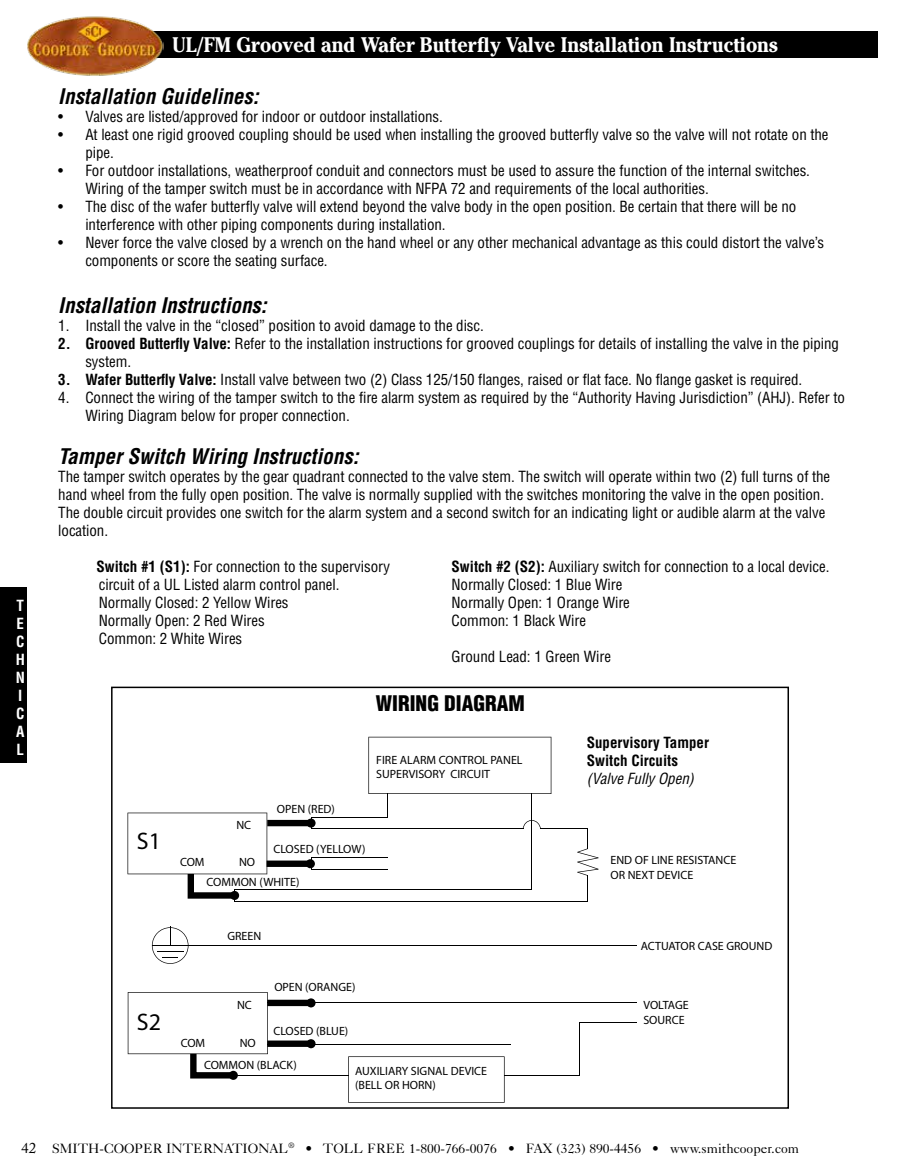
<style>
.page{position:relative;width:905px;height:1175px;background:#fff}
.page>*{position:absolute;margin:0;border:0;box-sizing:border-box;transform-origin:0 0}
.t1{font:24px "Myriad Pro";color:#000}
.t2{font:italic 700 condensed 21px "Helvetica LT Std";color:#000}
.t3{font:700 21px "Cheltenham Std";color:#fff;scale:.92 1}
.t4{font:900 condensed 21px "Helvetica LT Std";color:#000}
.t5{font:condensed 15px/18px "Helvetica LT Std";letter-spacing:-.005em;color:#000}
.t6{font:700 condensed 15px/18px "Helvetica LT Std";color:#000}
.t7{font:italic condensed 15px "Helvetica LT Std";color:#000}
.t8{font:700 condensed 15px/18px "Helvetica LT Std";color:#fff}
.t9{font:15px "Adobe Caslon Pro";color:#000}
.t10{font:13.5px "Caslon 540 LT Std";color:#000}
.t11{font:12px/14.4px "Myriad Pro";color:#000}
.s1{font-weight:700}
</style>
<div class="page">
<div style="left:90px;top:32px;width:788px;height:26px;background:#000"></div>
<img style="left:27px;top:16px;width:136px;height:60px">
<div style="left:0;top:587px;width:27px;height:176px;background:#000"></div>
<div style="left:111px;top:686px;width:678px;height:422px;border:2px solid #000"></div>
<svg style="left:348px;top:1056px;width:156px;height:46px"></svg>
<hr style="left:311px;top:816px;width:76px;height:1px;background:#000">
<hr style="left:311px;top:828px;width:212px;height:1px;background:#000">
<hr style="left:540px;top:828px;width:47px;height:1px;background:#000">
<hr style="left:531px;top:793px;width:1px;height:96px;background:#000">
<svg style="left:577px;top:828px;width:21px;height:73px"></svg>
<hr style="left:235px;top:901px;width:353px;height:1px;background:#000">
<hr style="left:235px;top:888px;width:296px;height:1px;background:#000">
<hr style="left:311px;top:857px;width:76px;height:1px;background:#000">
<hr style="left:311px;top:869px;width:76px;height:1px;background:#000">
<hr style="left:194px;top:1074px;width:154px;height:1px;background:#000">
<hr style="left:267px;top:1002px;width:369px;height:1px;background:#000">
<hr style="left:268px;top:1043px;width:243px;height:1px;background:#000">
<hr style="left:504px;top:1074px;width:75px;height:1px;background:#000">
<hr style="left:152px;top:945px;width:484px;height:1px;background:#000">
<hr style="left:579px;top:1022px;width:1px;height:52px;background:#000">
<hr style="left:579px;top:1022px;width:57px;height:1px;background:#000">
<svg style="left:152px;top:926px;width:36px;height:37px"></svg>
<svg style="left:368px;top:736px;width:183px;height:93px"></svg>
<div style="left:306px;top:818px;width:9px;height:9px;background:#000;border-radius:50%"></div>
<div style="left:267px;top:820px;width:44px;height:6px;background:#000"></div>
<div style="left:306px;top:859px;width:9px;height:9px;background:#000;border-radius:50%"></div>
<div style="left:266px;top:860px;width:44px;height:7px;background:#000"></div>
<svg style="left:127px;top:812px;width:140px;height:89px"></svg>
<svg style="left:128px;top:992px;width:140px;height:88px"></svg>
<div style="left:306px;top:998px;width:9px;height:9px;background:#000;border-radius:50%"></div>
<div style="left:267px;top:999px;width:44px;height:7px;background:#000"></div>
<div style="left:306px;top:1039px;width:9px;height:9px;background:#000;border-radius:50%"></div>
<div style="left:267px;top:1040px;width:44px;height:6px;background:#000"></div>
<p class="t8" style="left:16px;top:596px;width:11px">T<br>E<br>C<br>H<br>N<br>I<br>C<br>A<br>L</p>
<h2 class="t3" style="left:173px;top:32px;width:659px">UL/FM Grooved and Wafer Butterfly Valve Installation Instructions</h2>
<h2 class="t2" style="left:58px;top:83px;width:202px">Installation Guidelines:</h2>
<p class="t5" style="left:58px;top:107px;width:386px">• Valves are listed/approved for indoor or outdoor installations.</p>
<p class="t5" style="left:85px;top:125px;width:744px;text-indent:-27px">• At least one rigid grooved coupling should be used when installing the grooved butterfly valve so the valve will not rotate on the pipe.</p>
<p class="t5" style="left:85px;top:161px;width:726px;text-indent:-27px">• For outdoor installations, weatherproof conduit and connectors must be used to assure the function of the internal switches.<br>Wiring of the tamper switch must be in accordance with NFPA 72 and requirements of the local authorities.</p>
<p class="t5" style="left:85px;top:197px;width:712px;text-indent:-27px">• The disc of the wafer butterfly valve will extend beyond the valve body in the open position. Be certain that there will be no interference with other piping components during installation.</p>
<p class="t5" style="left:85px;top:233px;width:740px;text-indent:-27px">• Never force the valve closed by a wrench on the hand wheel or any other mechanical advantage as this could distort the valve’s components or score the seating surface.</p>
<h2 class="t2" style="left:58px;top:292px;width:210px">Installation Instructions:</h2>
<p class="t5" style="left:58px;top:316px;width:427px">1. Install the valve in the “closed” position to avoid damage to the disc.</p>
<p class="t5" style="left:85px;top:334px;width:755px;text-indent:-27px"><span class="s1">2. Grooved Butterfly Valve:</span> Refer to the installation instructions for grooved couplings for details of installing the valve in the piping system.</p>
<p class="t5" style="left:58px;top:370px;width:745px"><span class="s1">3. Wafer Butterfly Valve:</span> Install valve between two (2) Class 125/150 flanges, raised or flat face. No flange gasket is required.</p>
<p class="t5" style="left:85px;top:388px;width:761px;text-indent:-27px">4. Connect the wiring of the tamper switch to the fire alarm system as required by the “Authority Having Jurisdiction” (AHJ). Refer to<br>Wiring Diagram below for proper connection.</p>
<h2 class="t2" style="left:58px;top:443px;width:302px">Tamper Switch Wiring Instructions:</h2>
<p class="t5" style="left:58px;top:467px;width:773px">The tamper switch operates by the gear quadrant connected to the valve stem. The switch will operate within two (2) full turns of the hand wheel from the fully open position. The valve is normally supplied with the switches monitoring the valve in the open position.<br>The double circuit provides one switch for the alarm system and a second switch for an indicating light or audible alarm at the valve location.</p>
<p class="t5" style="left:96px;top:557px;width:295px"><span class="s1">Switch #1 (S1):</span> For connection to the supervisory circuit of a UL Listed alarm control panel.<br>Normally Closed: 2 Yellow Wires<br>Normally Open: 2 Red Wires<br>Common: 2 White Wires</p>
<p class="t5" style="left:451px;top:557px;width:379px"><span class="s1">Switch #2 (S2):</span> Auxiliary switch for connection to a local device.<br>Normally Closed: 1 Blue Wire<br>Normally Open: 1 Orange Wire<br>Common: 1 Black Wire</p>
<p class="t5" style="left:451px;top:647px;width:161px">Ground Lead: 1 Green Wire</p>
<h1 class="t1" style="left:137px;top:826px;width:26px">S1</h1>
<h1 class="t1" style="left:137px;top:1007px;width:26px">S2</h1>
<h2 class="t4" style="left:376px;top:690px;width:150px">WIRING DIAGRAM</h2>
<p class="t11" style="left:277px;top:801px;width:59px">OPEN (RED)</p>
<p class="t11" style="left:273px;top:841px;width:94px">CLOSED (YELLOW)</p>
<p class="t11" style="left:206px;top:874px;width:94px">COMMON (WHITE)</p>
<p class="t11" style="left:236px;top:817px;width:16px">NC</p>
<p class="t11" style="left:180px;top:855px;width:26px">COM</p>
<p class="t11" style="left:239px;top:855px;width:18px">NO</p>
<p class="t11" style="left:376px;top:752px;width:148px">FIRE ALARM CONTROL PANEL<br>SUPERVISORY CIRCUIT</p>
<p class="t11" style="left:227px;top:929px;width:35px">GREEN</p>
<p class="t11" style="left:274px;top:980px;width:83px">OPEN (ORANGE)</p>
<p class="t11" style="left:273px;top:1023px;width:76px">CLOSED (BLUE)</p>
<p class="t11" style="left:204px;top:1057px;width:94px">COMMON (BLACK)</p>
<p class="t11" style="left:237px;top:997px;width:16px">NC</p>
<p class="t11" style="left:181px;top:1035px;width:26px">COM</p>
<p class="t11" style="left:240px;top:1035px;width:18px">NO</p>
<p class="t11" style="left:355px;top:1063px;width:133px">AUXILIARY SIGNAL DEVICE (BELL OR HORN)</p>
<p class="t6" style="left:586px;top:733px;width:124px">Supervisory Tamper<br>Switch Circuits</p>
<p class="t7" style="left:586px;top:769px;width:109px">(Valve Fully Open)</p>
<p class="t11" style="left:610px;top:852px;width:127px">END OF LINE RESISTANCE<br>OR NEXT DEVICE</p>
<p class="t11" style="left:640px;top:938px;width:133px">ACTUATOR CASE GROUND</p>
<p class="t11" style="left:643px;top:997px;width:47px">VOLTAGE<br>SOURCE</p>
<p class="t10" style="left:52px;top:1139px;width:243px">SMITH-COOPER INTERNATIONAL<sup>®</sup></p>
<p class="t9" style="left:21px;top:1139px;width:17px">42</p>
<p class="t10" style="left:305px;top:1139px;width:495px">• TOLL FREE 1-800-766-0076 • FAX (323) 890-4456 • www.smithcooper.com</p>
</div>
